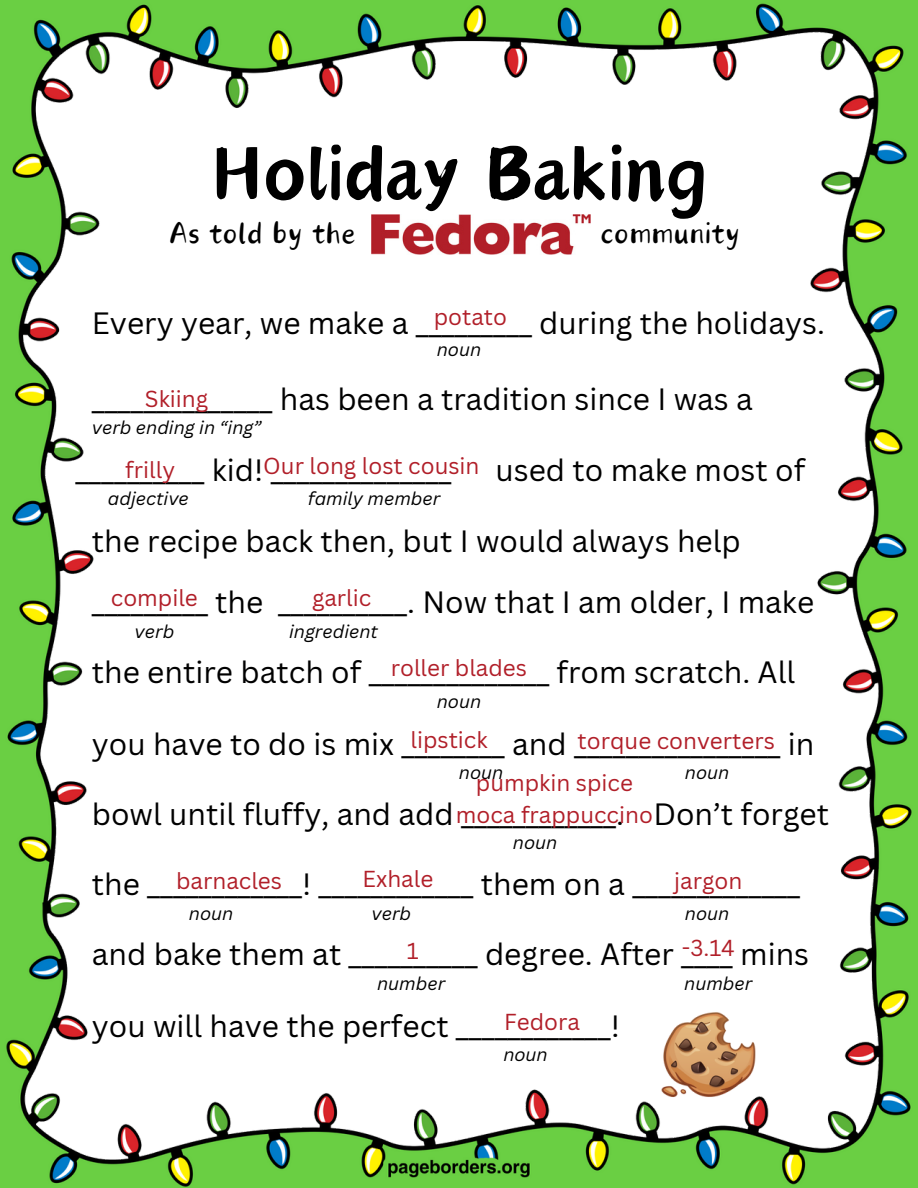
<style>
.page{position:relative;width:918px;height:1188px;background:#fff}
.page>*{position:absolute;margin:0;border:0;box-sizing:border-box;transform-origin:0 0}
.t1{font:96px "Canva Oriental Brush";color:#000}
.t2{font:37.5px "Canva Tangyuan Handwriting";color:#000}
.t3{font:30px "Canva Sans";color:#000}
.t4{font:22.5px "Canva Sans";color:#b11f29}
.t5{font:italic 18px "Canva Sans";color:#000}
</style>
<div class="page">
<img style="left:0;top:0;width:918px;height:1188px">
<img style="left:372px;top:214px;width:219px;height:41px">
<img style="left:653px;top:999px;width:110px;height:111px">
<p class="t1" style="left:211px;top:134px;width:498px">Holiday Baking</p>
<p class="t2" style="left:168px;top:217px;width:189px">As told by the</p>
<p class="t2" style="left:600px;top:217px;width:142px">community</p>
<p class="t4" style="left:434px;top:301px;width:75px">potato</p>
<p class="t3" style="left:92px;top:302px;width:735px">Every year, we make a _________ during the holidays.</p>
<p class="t5" style="left:437px;top:337px;width:46px">noun</p>
<p class="t3" style="left:92px;top:378px;width:663px">______________ has been a tradition since I was a</p>
<p class="t4" style="left:145px;top:383px;width:65px">Skiing</p>
<p class="t5" style="left:92px;top:415px;width:171px">verb ending in “ing”</p>
<p class="t4" style="left:125px;top:454px;width:51px">frilly</p>
<p class="t4" style="left:263px;top:450px;width:218px">Our long lost cousin</p>
<p class="t3" style="left:75px;top:449px;width:377px">__________ kid! ______________</p>
<p class="t3" style="left:495px;top:449px;width:311px">used to make most of</p>
<p class="t5" style="left:108px;top:486px;width:83px">adjective</p>
<p class="t5" style="left:308px;top:486px;width:134px">family member</p>
<p class="t3" style="left:92px;top:520px;width:651px">the recipe back then, but I would always help</p>
<p class="t4" style="left:111px;top:582px;width:88px">compile</p>
<p class="t4" style="left:312px;top:582px;width:61px">garlic</p>
<p class="t3" style="left:92px;top:581px;width:724px">_________ the __________. Now that I am older, I make</p>
<p class="t5" style="left:135px;top:619px;width:41px">verb</p>
<p class="t5" style="left:289px;top:619px;width:90px">ingredient</p>
<p class="t4" style="left:391px;top:652px;width:138px">roller blades</p>
<p class="t3" style="left:92px;top:651px;width:705px">the entire batch of ______________ from scratch. All</p>
<p class="t5" style="left:437px;top:688px;width:46px">noun</p>
<p class="t4" style="left:411px;top:724px;width:79px">lipstick</p>
<p class="t4" style="left:578px;top:725px;width:199px">torque converters</p>
<p class="t4" style="left:476px;top:767px;width:159px">pumpkin spice</p>
<p class="t4" style="left:456px;top:798px;width:199px">moca frappuccino</p>
<p class="t3" style="left:92px;top:723px;width:724px">you have to do is mix ________ and ________________ in</p>
<p class="t5" style="left:459px;top:760px;width:46px">noun</p>
<p class="t5" style="left:685px;top:760px;width:46px">noun</p>
<p class="t3" style="left:92px;top:793px;width:739px">bowl until fluffy, and add ____________. Don’t forget</p>
<p class="t5" style="left:513px;top:830px;width:46px">noun</p>
<p class="t3" style="left:92px;top:863px;width:710px">the ____________! ____________ them on a _____________</p>
<p class="t5" style="left:189px;top:900px;width:46px">noun</p>
<p class="t5" style="left:372px;top:900px;width:41px">verb</p>
<p class="t5" style="left:685px;top:900px;width:46px">noun</p>
<p class="t3" style="left:92px;top:933px;width:719px">and bake them at __________ degree. After ____ mins</p>
<p class="t5" style="left:377px;top:971px;width:70px">number</p>
<p class="t5" style="left:684px;top:971px;width:70px">number</p>
<p class="t3" style="left:92px;top:1005px;width:530px">you will have the perfect ____________!</p>
<p class="t5" style="left:503px;top:1042px;width:46px">noun</p>
<p class="t4" style="left:176px;top:865px;width:107px">barnacles</p>
<p class="t4" style="left:363px;top:863px;width:72px">Exhale</p>
<p class="t4" style="left:674px;top:865px;width:70px">jargon</p>
<p class="t4" style="left:407px;top:935px;width:13px">1</p>
<p class="t4" style="left:682px;top:932px;width:55px">-3.14</p>
<p class="t4" style="left:504px;top:1006px;width:77px">Fedora</p>
</div>
